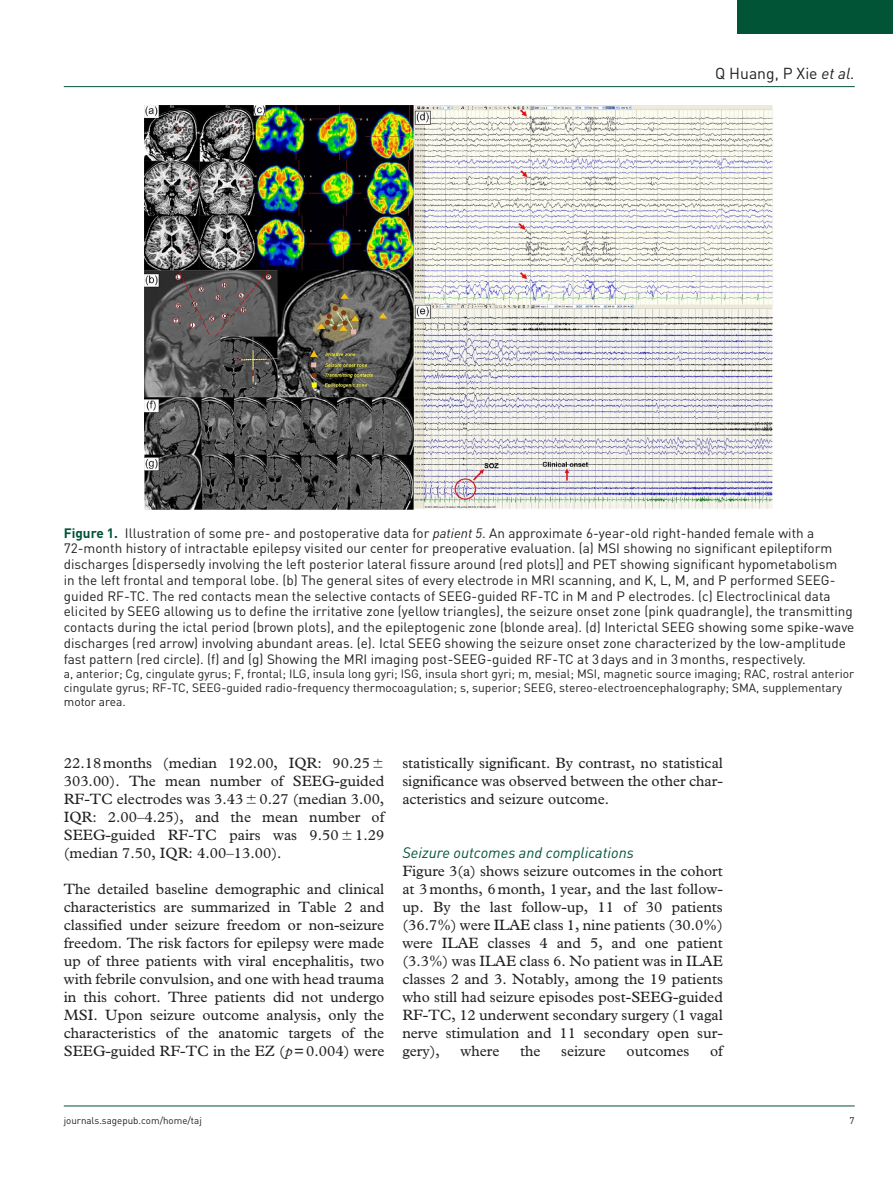
<style>
.page{position:relative;width:893px;height:1191px;background:#fff}
.page>*{position:absolute;margin:0;border:0;box-sizing:border-box;transform-origin:0 0}
.t1{font:15.75px "DIN";color:#231f20}
.t2{font:15px/18px "Plantin Std";color:#231f20;text-align:justify}
.t3{font:italic 15px "DIN";color:#015436}
.t4{font:13.5px/15.8px "DIN";color:#231f20}
.t5{font:12px/14.2px "DIN";color:#231f20}
.t6{font:9.75px "DIN";color:#231f20}
.s1{font-style:italic}
.s2{font-weight:700;color:#015436}
</style>
<div class="page">
<hr style="left:64px;top:86px;width:791px;height:1px;background:#015436">
<hr style="left:64px;top:1105px;width:791px;height:1px;background:#015436">
<div style="left:738px;top:0;width:155px;height:34px;background:#015436"></div>
<img style="left:144px;top:106px;width:630px;height:404px">
<p class="t1" style="left:715px;top:63px;width:141px">Q Huang, P Xie <span class="s1">et al.</span></p>
<p class="t4" style="left:64px;top:524px;width:792px"><span class="s2">Figure 1.</span> Illustration of some pre- and postoperative data for <span class="s1">patient 5</span>. An approximate 6-year-old right-handed female with a 72-month history of intractable epilepsy visited our center for preoperative evaluation. (a) MSI showing no significant epileptiform discharges [dispersedly involving the left posterior lateral fissure around (red plots)] and PET showing significant hypometabolism<br>in the left frontal and temporal lobe. (b) The general sites of every electrode in MRI scanning, and K, L, M, and P performed SEEG&shy;guided RF-TC. The red contacts mean the selective contacts of SEEG-guided RF-TC in M and P electrodes. (c) Electroclinical data elicited by SEEG allowing us to define the irritative zone (yellow triangles), the seizure onset zone (pink quadrangle), the transmitting contacts during the ictal period (brown plots), and the epileptogenic zone (blonde area). (d) Interictal SEEG showing some spike-wave discharges (red arrow) involving abundant areas. (e). Ictal SEEG showing the seizure onset zone characterized by the low-amplitude fast pattern (red circle). (f) and (g) Showing the MRI imaging post-SEEG-guided RF-TC at 3days and in 3months, respectively.</p>
<p class="t5" style="left:64px;top:666px;width:792px">a, anterior; Cg, cingulate gyrus; F, frontal; ILG, insula long gyri; ISG, insula short gyri; m, mesial; MSI, magnetic source imaging; RAC, rostral anterior cingulate gyrus; RF-TC, SEEG-guided radio-frequency thermocoagulation; s, superior; SEEG, stereo-electroencephalography; SMA, supplementary motor area.</p>
<p class="t2" style="left:64px;top:754px;width:322px;text-align:left">22.18months (median 192.00, IQR: 90.25<br>303.00). The mean number of SEEG-guided RF-TC electrodes was 3.43 0.27 (median 3.00, IQR: 2.00–4.25), and the mean number of SEEG-guided RF-TC pairs was 9.50 1.29 (median 7.50, IQR: 4.00–13.00).</p>
<p class="t2" style="left:64px;top:880px;width:322px">The detailed baseline demographic and clinical characteristics are summarized in Table 2 and classified under seizure freedom or non-seizure freedom. The risk factors for epilepsy were made up of three patients with viral encephalitis, two with febrile convulsion, and one with head trauma in this cohort. Three patients did not undergo MSI. Upon seizure outcome analysis, only the characteristics of the anatomic targets of the SEEG-guided RF-TC in the EZ (<span class="s1">p</span>=0.004) were</p>
<p class="t2" style="left:402px;top:754px;width:322px">statistically significant. By contrast, no statistical significance was observed between the other char&shy;acteristics and seizure outcome.</p>
<p class="t3" style="left:402px;top:843px;width:233px">Seizure outcomes and complications</p>
<p class="t2" style="left:402px;top:862px;width:322px">Figure 3(a) shows seizure outcomes in the cohort at 3months, 6month, 1year, and the last follow&shy;up. By the last follow-up, 11 of 30 patients (36.7%) were ILAE class 1, nine patients (30.0%) were ILAE classes 4 and 5, and one patient (3.3%) was ILAE class 6. No patient was in ILAE classes 2 and 3. Notably, among the 19 patients who still had seizure episodes post-SEEG-guided RF-TC, 12 underwent secondary surgery (1 vagal nerve stimulation and 11 secondary open sur&shy;gery),</p>
<p class="t2" style="left:460px;top:1042px;width:41px">where</p>
<p class="t2" style="left:520px;top:1042px;width:22px">the</p>
<p class="t2" style="left:561px;top:1042px;width:46px">seizure</p>
<p class="t2" style="left:627px;top:1042px;width:64px">outcomes</p>
<p class="t2" style="left:710px;top:1042px;width:14px">of</p>
<p class="t6" style="left:64px;top:1114px;width:140px">journals.sagepub.com/home/taj</p>
<p class="t6" style="left:850px;top:1114px;width:7px">7</p>
</div>
